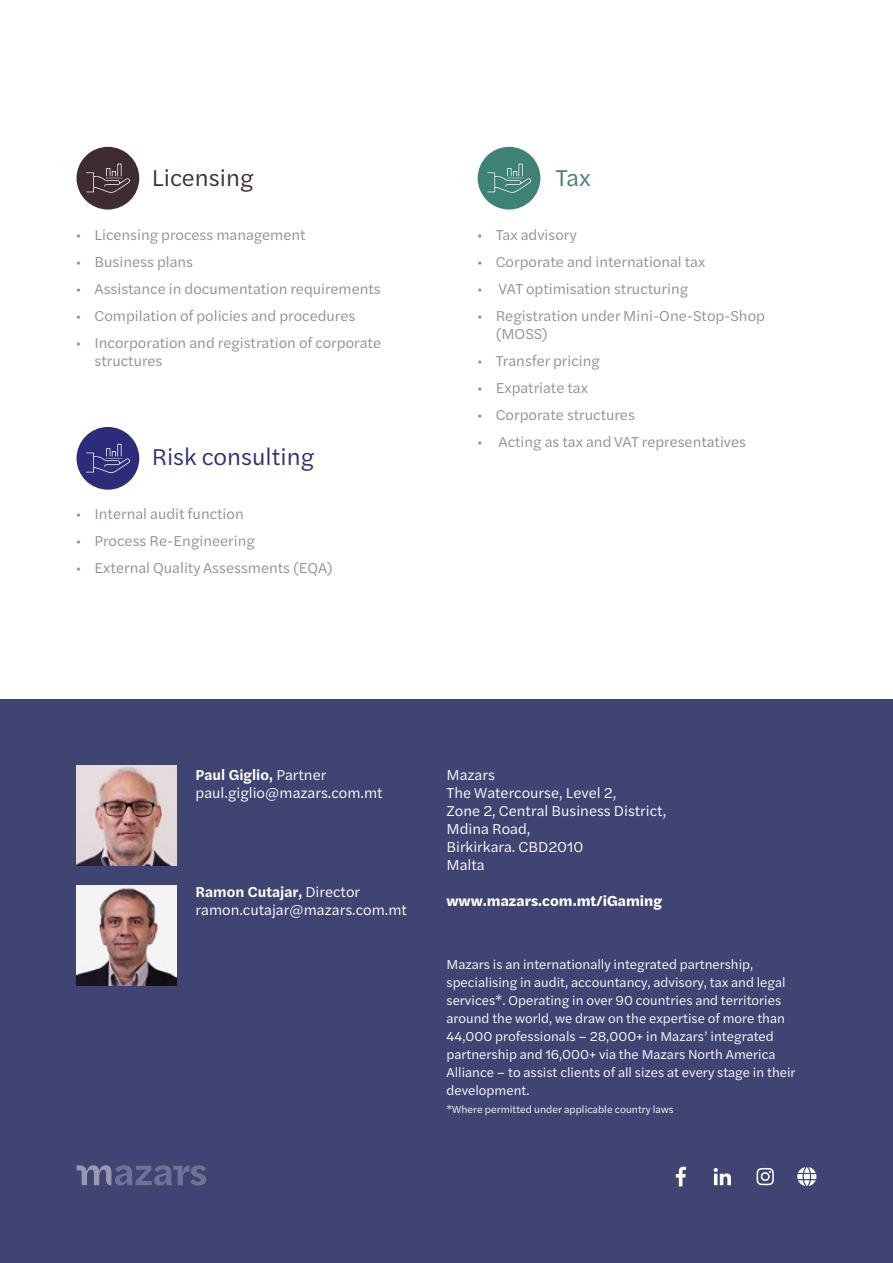
<style>
.page{position:relative;width:893px;height:1263px;background:#fff}
.page>*{position:absolute;margin:0;border:0;box-sizing:border-box;transform-origin:0 0}
.t1{font:24px "Halyard Text";color:#2c2c7a}
.t2{font:24px "Halyard Text";color:#3f2c32}
.t3{font:24px "Halyard Text";color:#3d8274}
.t4{font:15px/18px "Halyard Text";color:#8d9197}
.t5{font:15px/18px "Halyard Text";color:#fff}
.t6{font:700 15px "Halyard Text";color:#fff}
.t7{font:13.5px/18px "Halyard Text";color:#fff}
.t8{font:10.5px "Halyard Text";color:#fff}
.s1{font-family:"Myriad Pro"}
.s2{font-weight:600}
</style>
<div class="page">
<div style="left:77px;top:427px;width:62px;height:63px;background:#2c2c7a;border-radius:50%"></div>
<div style="left:77px;top:147px;width:62px;height:63px;background:#3f2c32;border-radius:50%"></div>
<div style="left:478px;top:147px;width:62px;height:63px;background:#3d8274;border-radius:50%"></div>
<svg style="left:86px;top:444px;width:44px;height:29px"></svg>
<svg style="left:86px;top:164px;width:44px;height:29px"></svg>
<svg style="left:487px;top:164px;width:44px;height:29px"></svg>
<div style="left:0;top:699px;width:893px;height:564px;background:#3f4472"></div>
<svg style="left:77px;top:1165px;width:129px;height:20px"></svg>
<svg style="left:676px;top:1167px;width:10px;height:19px"></svg>
<svg style="left:757px;top:1168px;width:17px;height:17px"></svg>
<svg style="left:797px;top:1167px;width:19px;height:19px"></svg>
<svg style="left:714px;top:1168px;width:17px;height:17px"></svg>
<img style="left:77px;top:766px;width:99px;height:100px">
<img style="left:77px;top:885px;width:99px;height:100px">
<h1 class="t2" style="left:152px;top:161px;width:103px">Licensing</h1>
<h1 class="t3" style="left:556px;top:161px;width:37px">Tax</h1>
<p class="t4" style="left:77px;top:225px;width:231px"><span class="s1">•</span> Licensing process management</p>
<p class="t4" style="left:77px;top:252px;width:118px"><span class="s1">•</span> Business plans</p>
<p class="t4" style="left:77px;top:279px;width:306px"><span class="s1">•</span> Assistance in documentation requirements</p>
<p class="t4" style="left:77px;top:306px;width:280px"><span class="s1">•</span> Compilation of policies and procedures</p>
<p class="t4" style="left:95px;top:333px;width:288px;text-indent:-18px"><span class="s1">•</span> Incorporation and registration of corporate structures</p>
<h1 class="t1" style="left:152px;top:440px;width:164px">Risk consulting</h1>
<p class="t4" style="left:77px;top:504px;width:169px"><span class="s1">•</span> Internal audit function</p>
<p class="t4" style="left:77px;top:531px;width:180px"><span class="s1">•</span> Process Re-Engineering</p>
<p class="t4" style="left:77px;top:558px;width:258px"><span class="s1">•</span> External Quality Assessments (EQA)</p>
<p class="t4" style="left:478px;top:225px;width:101px"><span class="s1">•</span> Tax advisory</p>
<p class="t4" style="left:478px;top:252px;width:229px"><span class="s1">•</span> Corporate and international tax</p>
<p class="t4" style="left:478px;top:279px;width:212px"><span class="s1">•</span> VAT optimisation structuring</p>
<p class="t4" style="left:496px;top:306px;width:271px;text-indent:-18px"><span class="s1">•</span> Registration under Mini-One-Stop-Shop (MOSS)</p>
<p class="t4" style="left:478px;top:351px;width:124px"><span class="s1">•</span> Transfer pricing</p>
<p class="t4" style="left:478px;top:378px;width:112px"><span class="s1">•</span> Expatriate tax</p>
<p class="t4" style="left:478px;top:405px;width:159px"><span class="s1">•</span> Corporate structures</p>
<p class="t4" style="left:478px;top:432px;width:270px"><span class="s1">•</span> Acting as tax and VAT representatives</p>
<p class="t5" style="left:196px;top:765px;width:189px"><span class="s2">Paul Giglio,</span> Partner paul.giglio@mazars.com.mt</p>
<p class="t5" style="left:196px;top:882px;width:213px"><span class="s2">Ramon Cutajar,</span> Director ramon.cutajar@mazars.com.mt</p>
<p class="t5" style="left:446px;top:765px;width:221px">Mazars<br>The Watercourse, Level 2,<br>Zone 2, Central Business District,<br>Mdina Road,<br>Birkirkara. CBD2010<br>Malta</p>
<p class="t6" style="left:446px;top:889px;width:217px">www.mazars.com.mt/iGaming</p>
<p class="t7" style="left:446px;top:955px;width:351px">Mazars is an internationally integrated partnership, specialising in audit, accountancy, advisory, tax and legal services*. Operating in over 90 countries and territories around the world, we draw on the expertise of more than 44,000 professionals – 28,000+ in Mazars’ integrated partnership and 16,000+ via the Mazars North America Alliance – to assist clients of all sizes at every stage in their development.</p>
<p class="t8" style="left:446px;top:1102px;width:229px">*Where permitted under applicable country laws</p>
</div>
